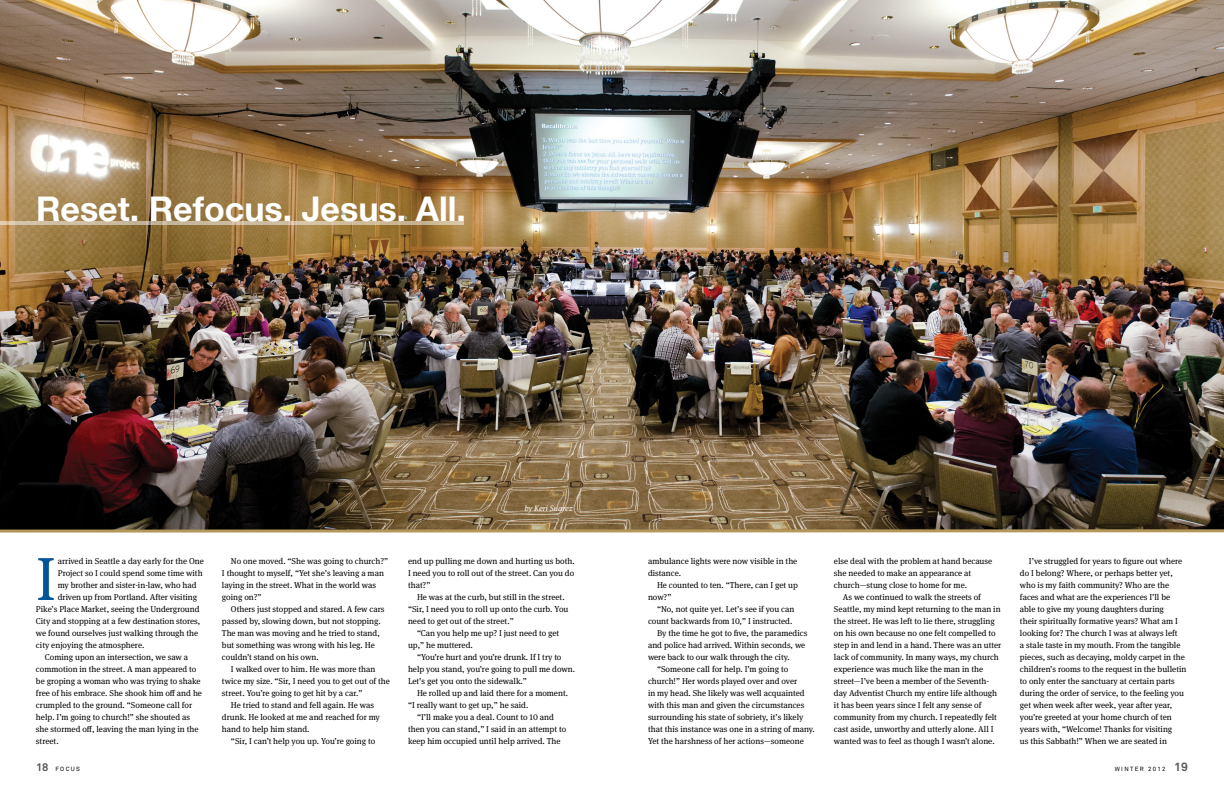
<style>
.page{position:relative;width:1224px;height:792px;background:#fff}
.page>*{position:absolute;margin:0;border:0;box-sizing:border-box;transform-origin:0 0}
.t1{font:60.7px "Meta Serif Pro";color:#005596}
.t2{font:700 34px "Helvetica Neue";color:#fff}
.t3{font:8.5px/12px "Meta Serif Pro";color:#000}
.t4{font:italic 8px "Meta Serif Pro";color:#fff}
.t5{font:6px "Akkurat Pro";letter-spacing:.23em;color:#000}
.s1{font-weight:700;font-size:11px;color:#58595b}
.s2{font-weight:700;font-size:12px;color:#58595b}
</style>
<div class="page">
<img style="left:0;top:0;width:1224px;height:529px">
<svg style="left:0;top:529px;width:1224px;height:4px;background:#b29b6b"></svg>
<hr style="left:0;top:221px;width:464px;height:3px;background:#fff">
<h2 class="t2" style="left:36px;top:188px;width:431px">Reset. Refocus. Jesus. All.</h2>
<h1 class="t1" style="left:36px;top:535px;width:21px">I</h1>
<p class="t3" style="left:58px;top:555px;width:148px">arrived in Seattle a day early for the One</p>
<p class="t3" style="left:58px;top:567px;width:146px">Project so I could spend some time with</p>
<p class="t3" style="left:58px;top:579px;width:140px">my brother and sister-in-law, who had</p>
<p class="t3" style="left:58px;top:591px;width:141px">driven up from Portland. After visiting</p>
<p class="t3" style="left:36px;top:603px;width:165px">Pike’s Place Market, seeing the Underground</p>
<p class="t3" style="left:36px;top:615px;width:166px">City and stopping at a few destination stores,</p>
<p class="t3" style="left:36px;top:627px;width:164px">we found ourselves just walking through the</p>
<p class="t3" style="left:36px;top:639px;width:110px">city enjoying the atmosphere.</p>
<p class="t3" style="left:45px;top:651px;width:145px">Coming upon an intersection, we saw a</p>
<p class="t3" style="left:36px;top:663px;width:162px">commotion in the street. A man appeared to</p>
<p class="t3" style="left:36px;top:675px;width:166px">be groping a woman who was trying to shake</p>
<p class="t3" style="left:36px;top:687px;width:168px">free of his embrace. She shook him off and he</p>
<p class="t3" style="left:36px;top:699px;width:158px">crumpled to the ground. “Someone call for</p>
<p class="t3" style="left:36px;top:711px;width:156px">help. I’m going to church!” she shouted as</p>
<p class="t3" style="left:36px;top:723px;width:164px">she stormed off, leaving the man lying in the</p>
<p class="t3" style="left:36px;top:735px;width:24px">street.</p>
<p class="t3" style="left:222px;top:555px;width:168px;text-indent:9px">No one moved. “She was going to church?” I thought to myself, “Yet she’s leaving a man laying in the street. What in the world was going on?”</p>
<p class="t3" style="left:222px;top:603px;width:164px;text-indent:9px">Others just stopped and stared. A few cars passed by, slowing down, but not stopping.<br>The man was moving and he tried to stand, but something was wrong with his leg. He couldn’t stand on his own.</p>
<p class="t3" style="left:231px;top:663px;width:146px">I walked over to him. He was more than</p>
<p class="t3" style="left:222px;top:675px;width:169px">twice my size. “Sir, I need you to get out of the</p>
<p class="t3" style="left:222px;top:687px;width:142px">street. You’re going to get hit by a car.”</p>
<p class="t3" style="left:231px;top:699px;width:145px">He tried to stand and fell again. He was</p>
<p class="t3" style="left:222px;top:711px;width:159px">drunk. He looked at me and reached for my</p>
<p class="t3" style="left:222px;top:723px;width:89px">hand to help him stand.</p>
<p class="t3" style="left:231px;top:735px;width:146px">“Sir, I can’t help you up. You’re going to</p>
<p class="t4" style="left:524px;top:502px;width:50px">by Keri Suarez</p>
<p class="t3" style="left:408px;top:555px;width:168px;text-align:justify">end up pulling me down and hurting us both.<br>I need you to roll out of the street. Can you do that?”</p>
<p class="t3" style="left:408px;top:591px;width:162px;text-indent:9px">He was at the curb, but still in the street. “Sir, I need you to roll up onto the curb. You need to get out of the street.”</p>
<p class="t3" style="left:408px;top:627px;width:153px;text-indent:9px">“Can you help me up? I just need to get up,” he muttered.</p>
<p class="t3" style="left:408px;top:651px;width:169px;text-indent:9px">“You’re hurt and you’re drunk. If I try to help you stand, you’re going to pull me down.<br>Let’s get you onto the sidewalk.”</p>
<p class="t3" style="left:417px;top:687px;width:153px">He rolled up and laid there for a moment.</p>
<p class="t3" style="left:408px;top:699px;width:122px">“I really want to get up,” he said.</p>
<p class="t3" style="left:417px;top:711px;width:138px">“I’ll make you a deal. Count to 10 and</p>
<p class="t3" style="left:408px;top:723px;width:160px">then you can stand,” I said in an attempt to</p>
<p class="t3" style="left:408px;top:735px;width:154px">keep him occupied until help arrived. The</p>
<p class="t3" style="left:648px;top:555px;width:151px">ambulance lights were now visible in the distance.</p>
<p class="t3" style="left:648px;top:579px;width:151px;text-indent:9px">He counted to ten. “There, can I get up now?”</p>
<p class="t3" style="left:657px;top:603px;width:139px">“No, not quite yet. Let’s see if you can</p>
<p class="t3" style="left:648px;top:615px;width:146px">count backwards from 10,” I instructed.</p>
<p class="t3" style="left:657px;top:627px;width:152px">By the time he got to five, the paramedics</p>
<p class="t3" style="left:648px;top:639px;width:159px">and police had arrived. Within seconds, we</p>
<p class="t3" style="left:648px;top:651px;width:143px">were back to our walk through the city.</p>
<p class="t3" style="left:657px;top:663px;width:133px">“Someone call for help. I’m going to</p>
<p class="t3" style="left:648px;top:675px;width:151px">church!” Her words played over and over</p>
<p class="t3" style="left:648px;top:687px;width:158px">in my head. She likely was well acquainted</p>
<p class="t3" style="left:648px;top:699px;width:158px">with this man and given the circumstances</p>
<p class="t3" style="left:648px;top:711px;width:157px">surrounding his state of sobriety, it’s likely</p>
<p class="t3" style="left:648px;top:723px;width:168px">that this instance was one in a string of many.</p>
<p class="t3" style="left:648px;top:735px;width:157px">Yet the harshness of her actions—someone</p>
<p class="t3" style="left:834px;top:555px;width:160px">else deal with the problem at hand because she needed to make an appearance at church—stung close to home for me.</p>
<p class="t3" style="left:834px;top:591px;width:169px;text-indent:9px">As we continued to walk the streets of Seattle, my mind kept returning to the man in the street. He was left to lie there, struggling on his own because no one felt compelled to step in and lend in a hand. There was an utter lack of community. In many ways, my church experience was much like the man in the street—I’ve been a member of the Seventh&shy;day Adventist Church my entire life although it has been years since I felt any sense of community from my church. I repeatedly felt cast aside, unworthy and utterly alone. All I wanted was to feel as though I wasn’t alone.</p>
<p class="t3" style="left:1020px;top:555px;width:168px;text-indent:9px">I’ve struggled for years to figure out where do I belong? Where, or perhaps better yet, who is my faith community? Who are the faces and what are the experiences I’ll be able to give my young daughters during<br>their spiritually formative years? What am I looking for? The church I was at always left<br>a stale taste in my mouth. From the tangible pieces, such as decaying, moldy carpet in the children’s rooms to the request in the bulletin to only enter the sanctuary at certain parts during the order of service, to the feeling you get when week after week, year after year, you’re greeted at your home church of ten years with, “Welcome! Thanks for visiting<br>us this Sabbath!” When we are seated in</p>
<p class="t5" style="left:36px;top:765px;width:46px"><span class="s1">18</span> FOCUS</p>
<p class="t5" style="left:1115px;top:766px;width:12px">WINTER</p>
<p class="t5" style="left:1148px;top:766px;width:41px">2012 <span class="s2">19</span></p>
</div>
